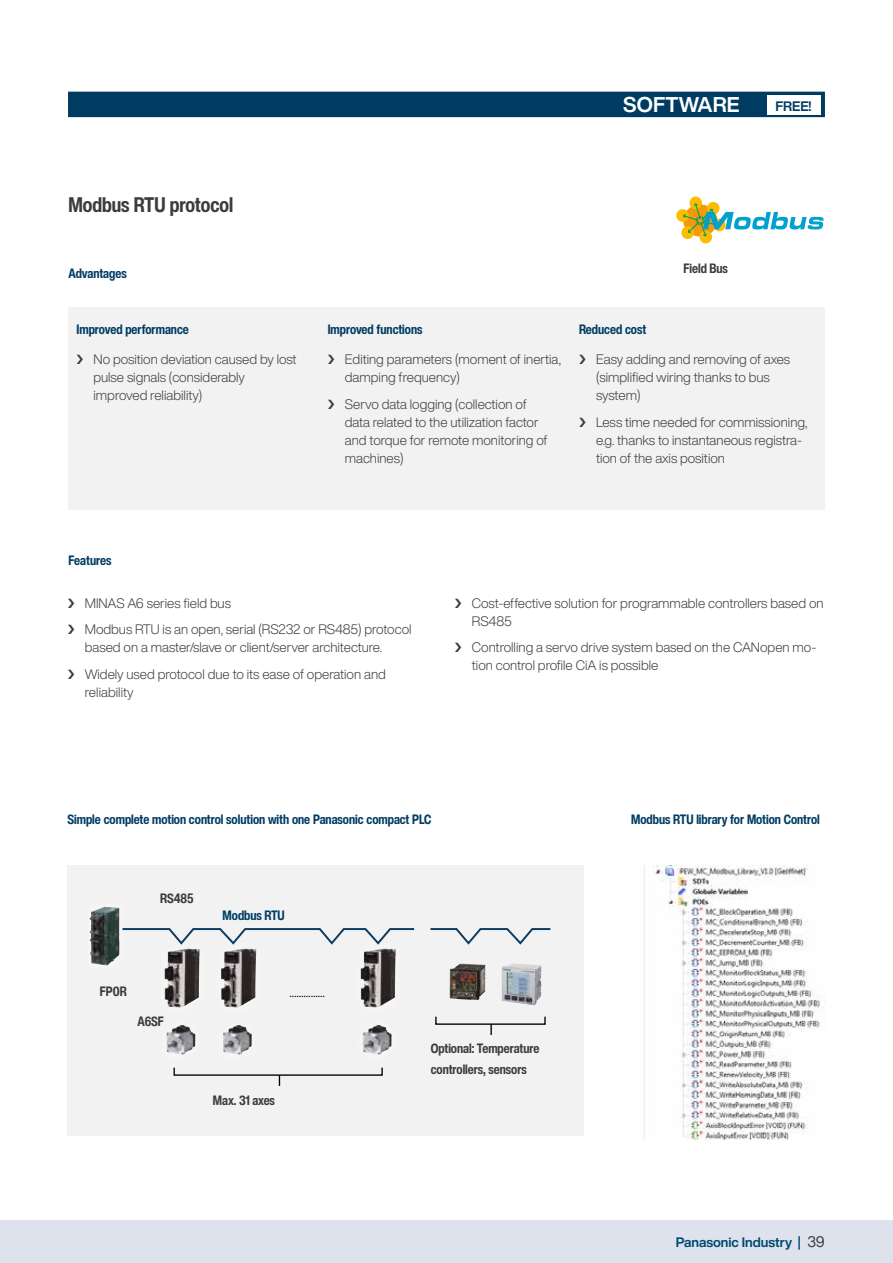
<style>
.page{position:relative;width:893px;height:1263px;background:#fff}
.page>*{position:absolute;margin:0;border:0;box-sizing:border-box;transform-origin:0 0}
.t1{font:700 condensed 21px "Helvetica Now Display";color:#3c3c3b}
.t2{font:700 21px "Helvetica Now Display";letter-spacing:.01em;color:#fff}
.t3{font:300 13.5px/18px "Helvetica Now Display";color:#3c3c3b}
.t4{font:700 condensed 13.5px "Helvetica Now Display";color:#003c62}
.t5{font:700 condensed 13.5px/21px "Helvetica Now Display";color:#3c3c3b}
.t6{font:700 13.5px "Helvetica Now Display";color:#00486f}
.t7{font:700 13.5px "Helvetica Now Display";color:#003c62}
.t8{font:10.8px "PUD Go Dp Bt";color:#000}
.s1{font-weight:400;font-size:15px;color:#3c3c3b}
</style>
<div class="page">
<div style="left:0;top:1220px;width:893px;height:43px;background:#dde2ec"></div>
<div style="left:68px;top:307px;width:757px;height:202px;background:#f2f2f3"></div>
<div style="left:68px;top:866px;width:516px;height:270px;background:#f2f2f3"></div>
<div style="left:676px;top:209px;width:13px;height:13px;background:#fcbc00;border-radius:50%"></div>
<svg style="left:681px;top:226px;width:13px;height:13px"></svg>
<div style="left:699px;top:231px;width:13px;height:12px;background:#fcbc00;border-radius:50%"></div>
<div style="left:689px;top:197px;width:13px;height:12px;background:#fcbc00;border-radius:50%"></div>
<svg style="left:683px;top:203px;width:140px;height:34px"></svg>
<img style="left:164px;top:949px;width:36px;height:59px">
<img style="left:166px;top:1025px;width:30px;height:30px">
<img style="left:221px;top:949px;width:35px;height:59px">
<img style="left:223px;top:1025px;width:29px;height:30px">
<img style="left:361px;top:949px;width:35px;height:59px">
<img style="left:363px;top:1025px;width:29px;height:30px">
<img style="left:89px;top:908px;width:31px;height:58px">
<img style="left:90px;top:907px;width:29px;height:58px">
<svg style="left:122px;top:928px;width:293px;height:17px"></svg>
<svg style="left:430px;top:928px;width:121px;height:17px"></svg>
<div style="left:174px;top:1067px;width:209px;height:9px;border:1px solid #000"></div>
<div style="left:435px;top:1016px;width:111px;height:9px;border:1px solid #000"></div>
<svg style="left:490px;top:1024px;width:2px;height:11px"></svg>
<img style="left:450px;top:963px;width:36px;height:37px">
<img style="left:502px;top:963px;width:39px;height:42px">
<img style="left:644px;top:866px;width:182px;height:274px">
<div style="left:68px;top:92px;width:757px;height:25px;background:#003c62"></div>
<div style="left:767px;top:95px;width:54px;height:20px;background:#fff"></div>
<h1 class="t2" style="left:623px;top:90px;width:118px">SOFTWARE</h1>
<p class="t7" style="left:775px;top:97px;width:38px">FREE!</p>
<h1 class="t1" style="left:68px;top:191px;width:166px">Modbus RTU protocol</h1>
<p class="t4" style="left:68px;top:264px;width:60px">Advantages</p>
<p class="t4" style="left:77px;top:320px;width:114px">Improved performance</p>
<p class="t3" style="left:94px;top:350px;width:205px">No position deviation caused by lost pulse signals (considerably improved reliability)</p>
<p class="t5" style="left:684px;top:258px;width:46px">Field Bus</p>
<p class="t4" style="left:328px;top:320px;width:96px">Improved functions</p>
<p class="t3" style="left:345px;top:350px;width:218px">Editing parameters (moment of inertia, damping frequency)</p>
<p class="t3" style="left:345px;top:395px;width:204px">Servo data logging (collection of data related to the utilization factor and torque for remote monitoring of machines)</p>
<p class="t4" style="left:579px;top:320px;width:69px">Reduced cost</p>
<p class="t3" style="left:596px;top:350px;width:196px">Easy adding and removing of axes (simplified wiring thanks to bus system)</p>
<p class="t3" style="left:596px;top:413px;width:213px">Less time needed for commissioning, e.g. thanks to instantaneous registra&shy;tion of the axis position</p>
<p class="t4" style="left:68px;top:551px;width:44px">Features</p>
<p class="t3" style="left:85px;top:589px;width:328px;line-height:26.5px">MINAS A6 series field bus<br>Modbus RTU is an open, serial (RS232 or RS485) protocol</p>
<p class="t3" style="left:85px;top:634px;width:303px;line-height:26.5px">based on a master/slave or client/server architecture.<br>Widely used protocol due to its ease of operation and</p>
<p class="t3" style="left:85px;top:683px;width:50px">reliability</p>
<p class="t3" style="left:472px;top:594px;width:353px">Cost-effective solution for programmable controllers based on<br>RS485</p>
<p class="t3" style="left:472px;top:638px;width:346px">Controlling a servo drive system based on the CANopen mo&shy;tion control profile CiA is possible</p>
<p class="t4" style="left:67px;top:810px;width:366px">Simple complete motion control solution with one Panasonic compact PLC</p>
<p class="t4" style="left:631px;top:810px;width:190px">Modbus RTU library for Motion Control</p>
<p class="t5" style="left:160px;top:887px;width:35px">RS485</p>
<p class="t5" style="left:100px;top:980px;width:28px">FP0R</p>
<p class="t5" style="left:138px;top:1010px;width:28px">A6SF</p>
<p class="t4" style="left:223px;top:907px;width:64px">Modbus RTU</p>
<p class="t8" style="left:289px;top:987px;width:37px">...............</p>
<p class="t5" style="left:213px;top:1089px;width:64px">Max. 31 axes</p>
<p class="t5" style="left:431px;top:1038px;width:110px">Optional: Temperature controllers, sensors</p>
<p class="t6" style="left:676px;top:1233px;width:151px">Panasonic Industry | <span class="s1">39</span></p>
</div>
